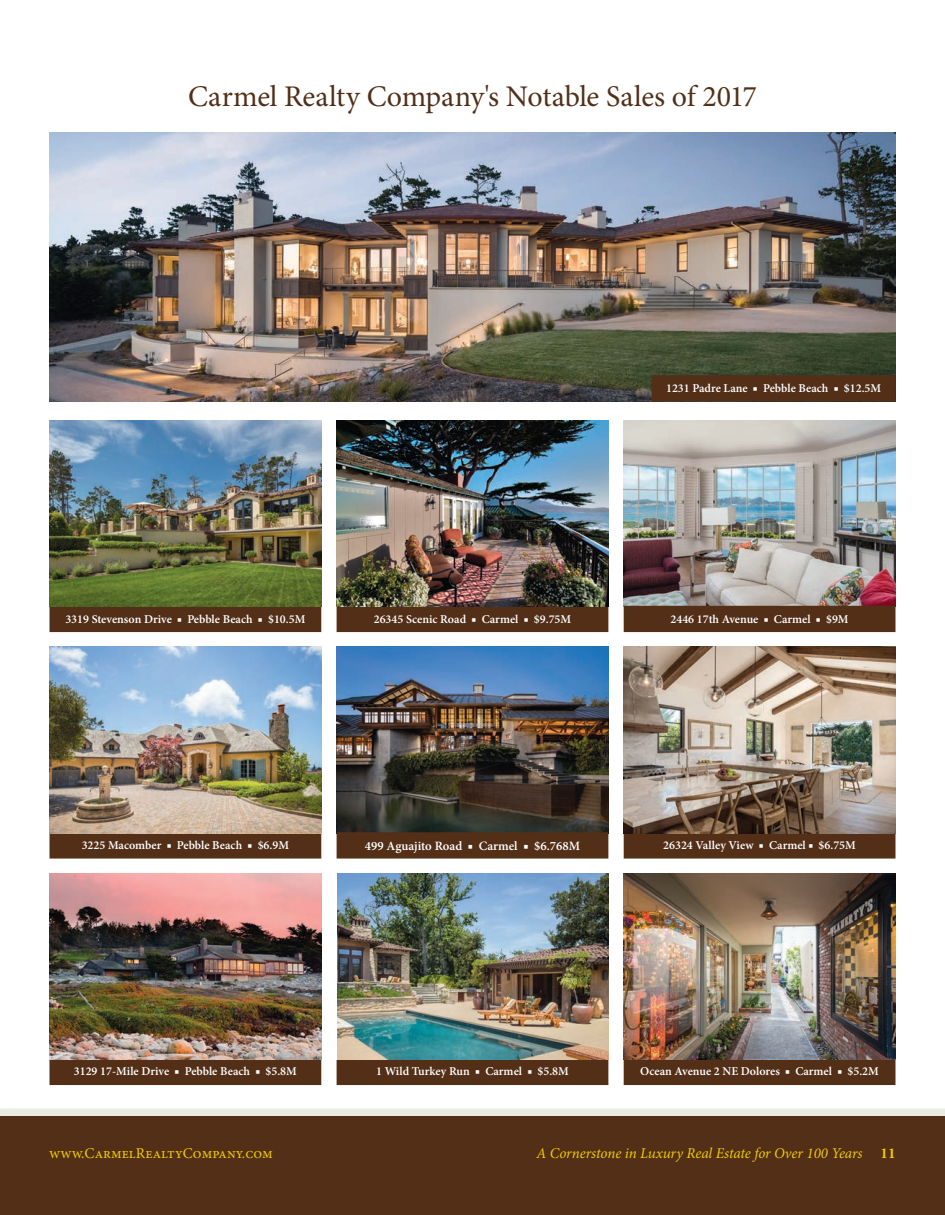
<style>
.page{position:relative;width:945px;height:1215px;background:#fff}
.page>*{position:absolute;margin:0;border:0;box-sizing:border-box;transform-origin:0 0}
.t1{font:30px "Minion Pro";letter-spacing:-.01em;color:#532f18}
.t2{font:italic 15px "Minion Pro";letter-spacing:-.005em;color:#f0cb02}
.t3{font:15px "Minion Pro";color:#f0cb02}
.t4{font:600 12.75px "Minion Pro";color:#fff}
.t5{font:600 12px "Minion Pro";color:#fff}
.s1{font-weight:400}
.s2{font-weight:700;font-style:normal}
</style>
<div class="page">
<div style="left:0;top:1116px;width:14px;height:99px;background:#532f18"></div>
<div style="left:14px;top:1116px;width:931px;height:99px;background:#532f18"></div>
<div style="left:0;top:1108px;width:14px;height:8px;background:#ebeae3"></div>
<div style="left:14px;top:1108px;width:931px;height:8px;background:#ebeae3"></div>
<div style="left:50px;top:607px;width:271px;height:24px;background:#532f18"></div>
<div style="left:49px;top:606px;width:272px;height:26px;border:2px solid #532f18"></div>
<img style="left:49px;top:420px;width:272px;height:187px">
<div style="left:337px;top:607px;width:271px;height:24px;background:#532f18"></div>
<div style="left:337px;top:606px;width:271px;height:26px;border:2px solid #532f18"></div>
<img style="left:337px;top:420px;width:271px;height:187px">
<div style="left:624px;top:833px;width:271px;height:25px;background:#532f18"></div>
<div style="left:624px;top:832px;width:272px;height:27px;border:2px solid #532f18"></div>
<img style="left:624px;top:647px;width:272px;height:186px">
<div style="left:337px;top:1060px;width:271px;height:24px;background:#532f18"></div>
<div style="left:337px;top:1059px;width:271px;height:26px;border:2px solid #532f18"></div>
<div style="left:624px;top:1060px;width:271px;height:24px;background:#532f18"></div>
<div style="left:624px;top:1059px;width:272px;height:26px;border:2px solid #532f18"></div>
<img style="left:337px;top:873px;width:271px;height:187px">
<img style="left:624px;top:873px;width:272px;height:187px">
<div style="left:50px;top:833px;width:271px;height:25px;background:#532f18"></div>
<div style="left:49px;top:832px;width:272px;height:27px;border:2px solid #532f18"></div>
<img style="left:49px;top:647px;width:272px;height:186px">
<img style="left:624px;top:420px;width:272px;height:186px">
<div style="left:624px;top:607px;width:271px;height:24px;background:#532f18"></div>
<div style="left:624px;top:606px;width:272px;height:26px;border:2px solid #532f18"></div>
<img style="left:337px;top:647px;width:271px;height:185px">
<div style="left:337px;top:833px;width:271px;height:25px;background:#532f18"></div>
<div style="left:337px;top:832px;width:271px;height:27px;border:2px solid #532f18"></div>
<div style="left:50px;top:1060px;width:271px;height:24px;background:#532f18"></div>
<div style="left:49px;top:1059px;width:272px;height:26px;border:2px solid #532f18"></div>
<img style="left:50px;top:873px;width:271px;height:187px">
<img style="left:49px;top:133px;width:847px;height:269px">
<div style="left:653px;top:376px;width:242px;height:25px;background:#532f18"></div>
<div style="left:652px;top:375px;width:244px;height:27px;border:2px solid #532f18"></div>
<h1 class="t1" style="left:188px;top:76px;width:570px">Carmel Realty Company's Notable Sales of 2017</h1>
<p class="t5" style="left:666px;top:380px;width:217px">1231 Padre Lane <span class="s1">■</span> Pebble Beach <span class="s1">■</span> $12.5M</p>
<p class="t5" style="left:65px;top:610px;width:242px">3319 Stevenson Drive <span class="s1">■</span> Pebble Beach <span class="s1">■</span> $10.5M</p>
<p class="t5" style="left:374px;top:610px;width:199px">26345 Scenic Road <span class="s1">■</span> Carmel <span class="s1">■</span> $9.75M</p>
<p class="t5" style="left:671px;top:610px;width:180px">2446 17th Avenue <span class="s1">■</span> Carmel <span class="s1">■</span> $9M</p>
<p class="t5" style="left:82px;top:837px;width:209px">3225 Macomber <span class="s1">■</span> Pebble Beach <span class="s1">■</span> $6.9M</p>
<p class="t4" style="left:365px;top:837px;width:217px">499 Aguajito Road <span class="s1">■</span> Carmel <span class="s1">■</span> $6.768M</p>
<p class="t5" style="left:663px;top:837px;width:194px">26324 Valley View <span class="s1">■</span> Carmel <span class="s1">■</span> $6.75M</p>
<p class="t5" style="left:74px;top:1063px;width:225px">3129 17-Mile Drive <span class="s1">■</span> Pebble Beach <span class="s1">■</span> $5.8M</p>
<p class="t5" style="left:376px;top:1063px;width:194px">1 Wild Turkey Run <span class="s1">■</span> Carmel <span class="s1">■</span> $5.8M</p>
<p class="t5" style="left:640px;top:1063px;width:240px">Ocean Avenue 2 NE Dolores <span class="s1">■</span> Carmel <span class="s1">■</span> $5.2M</p>
<p class="t3" style="left:49px;top:1143px;width:225px">www.CarmelRealtyCompany.com</p>
<p class="t2" style="left:536px;top:1143px;width:361px">A Cornerstone in Luxury Real Estate for Over 100 Years <span class="s2">11</span></p>
</div>
